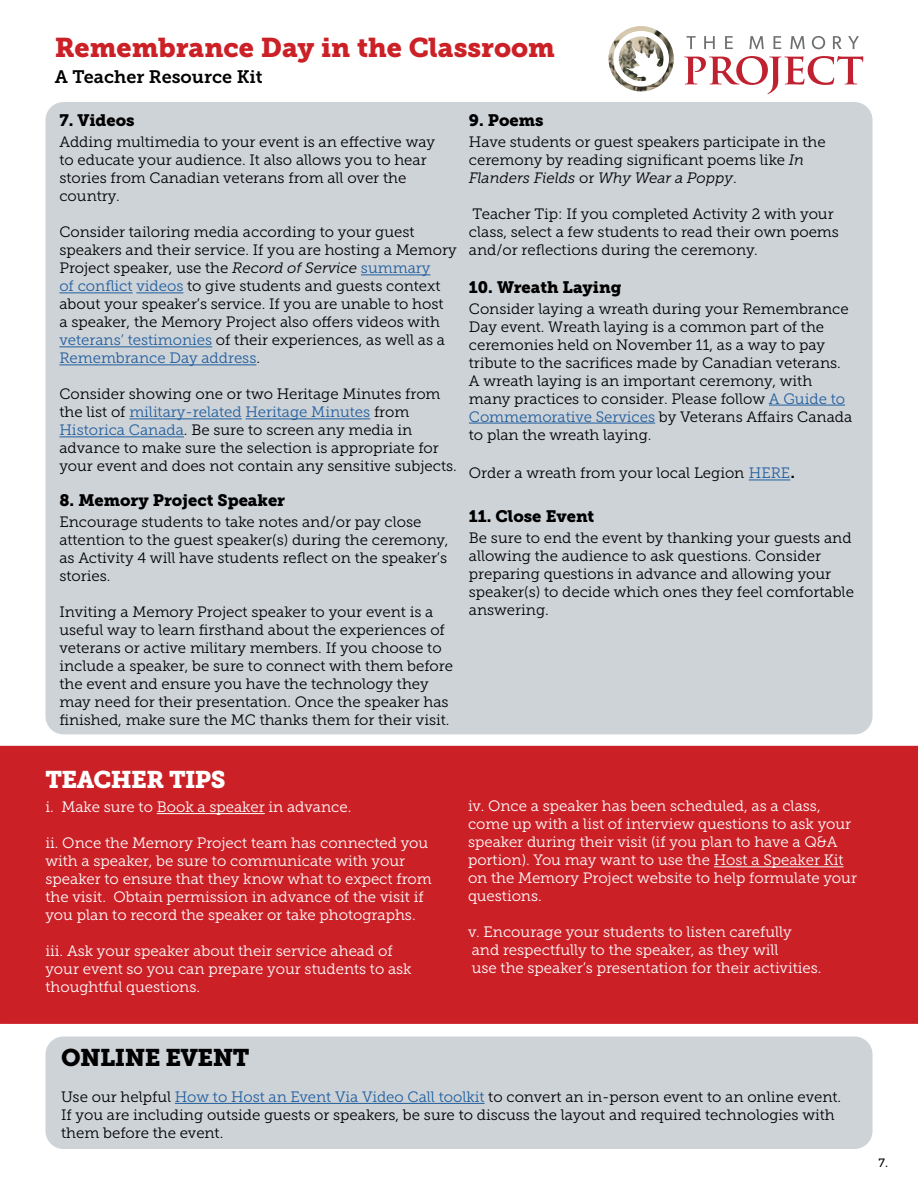
<style>
.page{position:relative;width:918px;height:1188px;background:#fff}
.page>*{position:absolute;margin:0;border:0;box-sizing:border-box;transform-origin:0 0}
.t1{font:27px "Museo Slab 900";color:#cc2027}
.t2{font:24px "Museo Slab 900";letter-spacing:-.025em;color:#fff}
.t3{font:24px "Museo Slab 900";letter-spacing:-.025em;color:#000}
.t4{font:18px "Museo Slab 700";color:#000}
.t5{font:16.5px "Museo Slab 900";color:#000}
.t6{font:15px/18px "Museo Slab 300";color:#000}
.t7{font:15px/18px "Museo Slab 300";color:#fff}
.t8{font:12px "Museo Slab 500";color:#000}
.s1{font-style:italic}
.s2{color:#215e9e}
.s3{font-family:"Museo Slab 700";font-size:17.4px}
</style>
<div class="page">
<div style="left:45px;top:102px;width:828px;height:632px;background:#ced3d8;border-radius:18px"></div>
<div style="left:45px;top:1036px;width:828px;height:113px;background:#ced3d8;border-radius:18px"></div>
<hr style="left:361px;top:274px;width:69px;height:1px;background:#215e9e">
<hr style="left:59px;top:292px;width:74px;height:1px;background:#215e9e">
<hr style="left:136px;top:292px;width:47px;height:1px;background:#215e9e">
<hr style="left:59px;top:346px;width:153px;height:1px;background:#215e9e">
<hr style="left:59px;top:364px;width:197px;height:1px;background:#215e9e">
<hr style="left:129px;top:418px;width:113px;height:1px;background:#215e9e">
<hr style="left:246px;top:418px;width:124px;height:1px;background:#215e9e">
<hr style="left:59px;top:436px;width:125px;height:1px;background:#215e9e">
<hr style="left:769px;top:405px;width:76px;height:1px;background:#215e9e">
<hr style="left:469px;top:423px;width:186px;height:1px;background:#215e9e">
<hr style="left:749px;top:480px;width:41px;height:1px;background:#215e9e">
<div style="left:0;top:746px;width:918px;height:278px;background:#cc2027"></div>
<hr style="left:157px;top:813px;width:108px;height:1px;background:#fff">
<hr style="left:714px;top:866px;width:129px;height:1px;background:#fff">
<hr style="left:175px;top:1103px;width:310px;height:1px;background:#215e9e">
<svg style="left:687px;top:36px;width:9px;height:13px"></svg>
<svg style="left:704px;top:36px;width:11px;height:13px"></svg>
<svg style="left:725px;top:36px;width:8px;height:13px"></svg>
<svg style="left:749px;top:36px;width:15px;height:13px"></svg>
<svg style="left:774px;top:36px;width:7px;height:13px"></svg>
<svg style="left:790px;top:36px;width:15px;height:13px"></svg>
<svg style="left:812px;top:36px;width:13px;height:13px"></svg>
<svg style="left:833px;top:36px;width:9px;height:13px"></svg>
<svg style="left:848px;top:36px;width:11px;height:13px"></svg>
<svg style="left:684px;top:56px;width:179px;height:38px"></svg>
<img style="left:608px;top:26px;width:66px;height:65px">
<h1 class="t1" style="left:55px;top:32px;width:502px">Remembrance Day in the Classroom</h1>
<p class="t4" style="left:55px;top:67px;width:209px">A Teacher Resource Kit</p>
<p class="t5" style="left:59px;top:111px;width:77px">7. Videos</p>
<p class="t6" style="left:59px;top:133px;width:377px">Adding multimedia to your event is an effective way to educate your audience. It also allows you to hear stories from Canadian veterans from all over the country.</p>
<p class="t6" style="left:59px;top:223px;width:399px">Consider tailoring media according to your guest speakers and their service. If you are hosting a Memory Project speaker, use the <span class="s1">Record of Service</span> <span class="s2">summary<br>of conflict videos</span> to give students and guests context about your speaker’s service. If you are unable to host<br>a speaker, the Memory Project also offers videos with <span class="s2">veterans’ testimonies</span> of their experiences, as well as a <span class="s2">Remembrance Day address</span>.</p>
<p class="t6" style="left:59px;top:385px;width:399px">Consider showing one or two Heritage Minutes from the list of <span class="s2">military-related Heritage Minutes</span> from <span class="s2">Historica Canada</span>. Be sure to screen any media in advance to make sure the selection is appropriate for your event and does not contain any sensitive subjects.</p>
<p class="t5" style="left:59px;top:490px;width:227px">8. Memory Project Speaker</p>
<p class="t6" style="left:59px;top:513px;width:391px">Encourage students to take notes and/or pay close attention to the guest speaker(s) during the ceremony, as Activity 4 will have students reflect on the speaker’s stories.</p>
<p class="t6" style="left:59px;top:603px;width:395px">Inviting a Memory Project speaker to your event is a useful way to learn firsthand about the experiences of veterans or active military members. If you choose to include a speaker, be sure to connect with them before the event and ensure you have the technology they may need for their presentation. Once the speaker has finished, make sure the MC thanks them for their visit.</p>
<p class="t5" style="left:469px;top:111px;width:76px">9. Poems</p>
<p class="t6" style="left:469px;top:133px;width:358px">Have students or guest speakers participate in the ceremony by reading significant poems like <span class="s1">In<br>Flanders Fields</span> or <span class="s1">Why Wear a Poppy</span>.</p>
<p class="t6" style="left:469px;top:205px;width:372px">Teacher Tip: If you completed Activity 2 with your class, select a few students to read their own poems and/or reflections during the ceremony.</p>
<p class="t5" style="left:469px;top:277px;width:154px">10. Wreath Laying</p>
<p class="t6" style="left:469px;top:300px;width:385px">Consider laying a wreath during your Remembrance Day event. Wreath laying is a common part of the ceremonies held on November 11, as a way to pay tribute to the sacrifices made by Canadian veterans.<br>A wreath laying is an important ceremony, with many practices to consider. Please follow <span class="s2">A Guide to Commemorative Services</span> by Veterans Affairs Canada to plan the wreath laying.</p>
<p class="t6" style="left:469px;top:464px;width:328px">Order a wreath from your local Legion <span class="s2">HERE</span><span class="s3">.</span></p>
<p class="t5" style="left:469px;top:506px;width:127px">11. Close Event</p>
<p class="t6" style="left:469px;top:529px;width:387px">Be sure to end the event by thanking your guests and allowing the audience to ask questions. Consider preparing questions in advance and allowing your speaker(s) to decide which ones they feel comfortable answering.</p>
<h2 class="t2" style="left:45px;top:766px;width:182px">TEACHER TIPS</h2>
<p class="t7" style="left:45px;top:798px;width:307px">i. Make sure to Book a speaker in advance.</p>
<p class="t7" style="left:45px;top:834px;width:388px">ii. Once the Memory Project team has connected you with a speaker, be sure to communicate with your speaker to ensure that they know what to expect from the visit. Obtain permission in advance of the visit if you plan to record the speaker or take photographs.</p>
<p class="t7" style="left:45px;top:942px;width:368px">iii. Ask your speaker about their service ahead of your event so you can prepare your students to ask thoughtful questions.</p>
<p class="t7" style="left:468px;top:797px;width:391px">iv. Once a speaker has been scheduled, as a class, come up with a list of interview questions to ask your speaker during their visit (if you plan to have a Q&amp;A portion). You may want to use the Host a Speaker Kit on the Memory Project website to help formulate your questions.</p>
<p class="t7" style="left:468px;top:923px;width:355px">v. Encourage your students to listen carefully and respectfully to the speaker, as they will<br>use the speaker’s presentation for their activities.</p>
<h2 class="t3" style="left:61px;top:1044px;width:190px">ONLINE EVENT</h2>
<p class="t6" style="left:61px;top:1088px;width:782px">Use our helpful <span class="s2">How to Host an Event Via Video Call toolkit</span> to convert an in-person event to an online event.<br>If you are including outside guests or speakers, be sure to discuss the layout and required technologies with them before the event.</p>
<p class="t8" style="left:879px;top:1156px;width:11px">7.</p>
</div>
